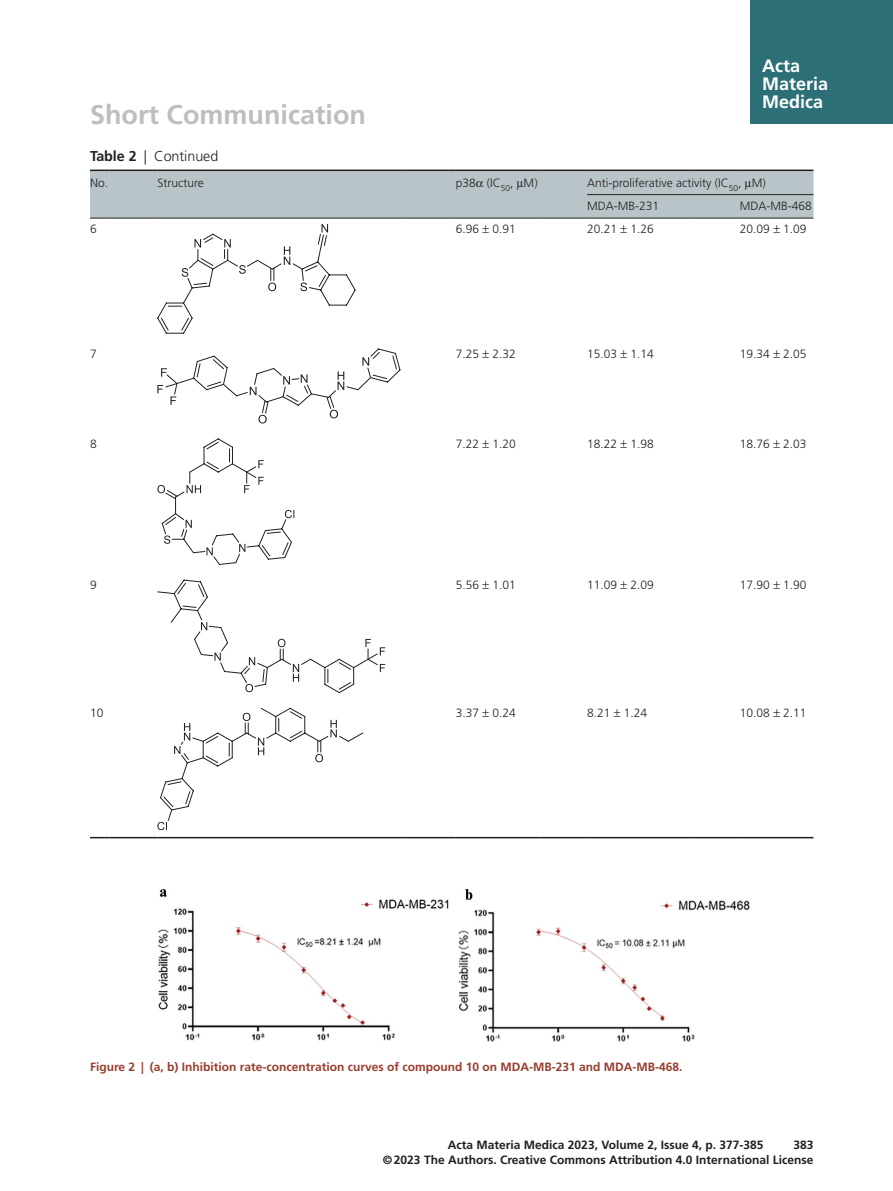
<style>
.page{position:relative;width:893px;height:1191px;background:#fff}
.page>*{position:absolute;margin:0;border:0;box-sizing:border-box;transform-origin:0 0}
.t1{font:700 27px "Frutiger";color:#bfbebe}
.t2{font:700 18px/18px "Frutiger";color:#fff}
.t3{font:300 14.25px "Frutiger";color:#231f20}
.t4{font:300 12px/22.5px "Frutiger";color:#231f20}
.t5{font:700 12px/15px "Frutiger";color:#231f20;text-align:right}
.t6{font:700 12px "Frutiger";color:#973e2f}
.s1{font-weight:700}
</style>
<div class="page">
<div style="left:750px;top:0;width:143px;height:124px;background:#2c6f77"></div>
<img style="left:158px;top:889px;width:591px;height:152px">
<svg style="left:90px;top:837px;width:20px;height:1px"></svg>
<hr style="left:110px;top:837px;width:47px;height:1px;background:#231f20">
<hr style="left:157px;top:837px;width:251px;height:1px;background:#231f20">
<hr style="left:408px;top:837px;width:48px;height:1px;background:#231f20">
<hr style="left:456px;top:837px;width:83px;height:1px;background:#231f20">
<hr style="left:539px;top:837px;width:48px;height:1px;background:#231f20">
<hr style="left:587px;top:837px;width:105px;height:1px;background:#231f20">
<hr style="left:692px;top:837px;width:48px;height:1px;background:#231f20">
<hr style="left:740px;top:837px;width:73px;height:1px;background:#231f20">
<svg style="left:157px;top:348px;width:243px;height:75px"></svg>
<svg style="left:157px;top:438px;width:137px;height:127px"></svg>
<svg style="left:157px;top:580px;width:228px;height:113px"></svg>
<svg style="left:157px;top:708px;width:206px;height:122px"></svg>
<svg style="left:90px;top:170px;width:723px;height:163px"></svg>
<h1 class="t1" style="left:90px;top:99px;width:278px">Short Communication</h1>
<p class="t3" style="left:90px;top:148px;width:130px"><span class="s1">Table 2</span> | Continued</p>
<h2 class="t2" style="left:762px;top:57px;width:68px">Acta<br>Materia<br>Medica</h2>
<p class="t4" style="left:90px;top:172px;width:20px">No.</p>
<p class="t4" style="left:157px;top:172px;width:48px">Structure</p>
<p class="t4" style="left:456px;top:172px;width:83px">p38 (IC<sub>50</sub>, M)</p>
<p class="t4" style="left:587px;top:172px;width:180px">Anti-proliferative activity (IC<sub>50</sub>, M)<br>MDA-MB-231</p>
<p class="t4" style="left:740px;top:194px;width:74px">MDA-MB-468</p>
<p class="t4" style="left:90px;top:218px;width:8px">6</p>
<p class="t4" style="left:456px;top:218px;width:61px">6.96 0.91</p>
<p class="t4" style="left:587px;top:218px;width:68px">20.21 1.26</p>
<p class="t4" style="left:740px;top:218px;width:68px">20.09 1.09</p>
<p class="t4" style="left:90px;top:342px;width:8px">7</p>
<p class="t4" style="left:456px;top:343px;width:61px">7.25 2.32</p>
<p class="t4" style="left:587px;top:343px;width:68px">15.03 1.14</p>
<p class="t4" style="left:740px;top:343px;width:68px">19.34 2.05</p>
<p class="t4" style="left:90px;top:432px;width:8px">8</p>
<p class="t4" style="left:456px;top:432px;width:61px">7.22 1.20</p>
<p class="t4" style="left:587px;top:432px;width:68px">18.22 1.98</p>
<p class="t4" style="left:740px;top:432px;width:68px">18.76 2.03</p>
<p class="t4" style="left:90px;top:573px;width:8px">9</p>
<p class="t4" style="left:456px;top:574px;width:61px">5.56 1.01</p>
<p class="t4" style="left:587px;top:574px;width:68px">11.09 2.09</p>
<p class="t4" style="left:740px;top:574px;width:68px">17.90 1.90</p>
<p class="t4" style="left:90px;top:701px;width:15px">10</p>
<p class="t4" style="left:456px;top:702px;width:61px">3.37 0.24</p>
<p class="t4" style="left:587px;top:702px;width:61px">8.21 1.24</p>
<p class="t4" style="left:740px;top:702px;width:68px">10.08 2.11</p>
<p class="t6" style="left:90px;top:1060px;width:594px">Figure 2 | (a, b) Inhibition rate-concentration curves of compound 10 on MDA-MB-231 and MDA-MB-468.</p>
<p class="t5" style="left:448px;top:1137px;width:317px">Acta Materia Medica 2023, Volume 2, Issue 4, p. 377-385</p>
<p class="t5" style="left:383px;top:1137px;width:432px">383<br>©2023 The Authors. Creative Commons Attribution 4.0 International License</p>
</div>
